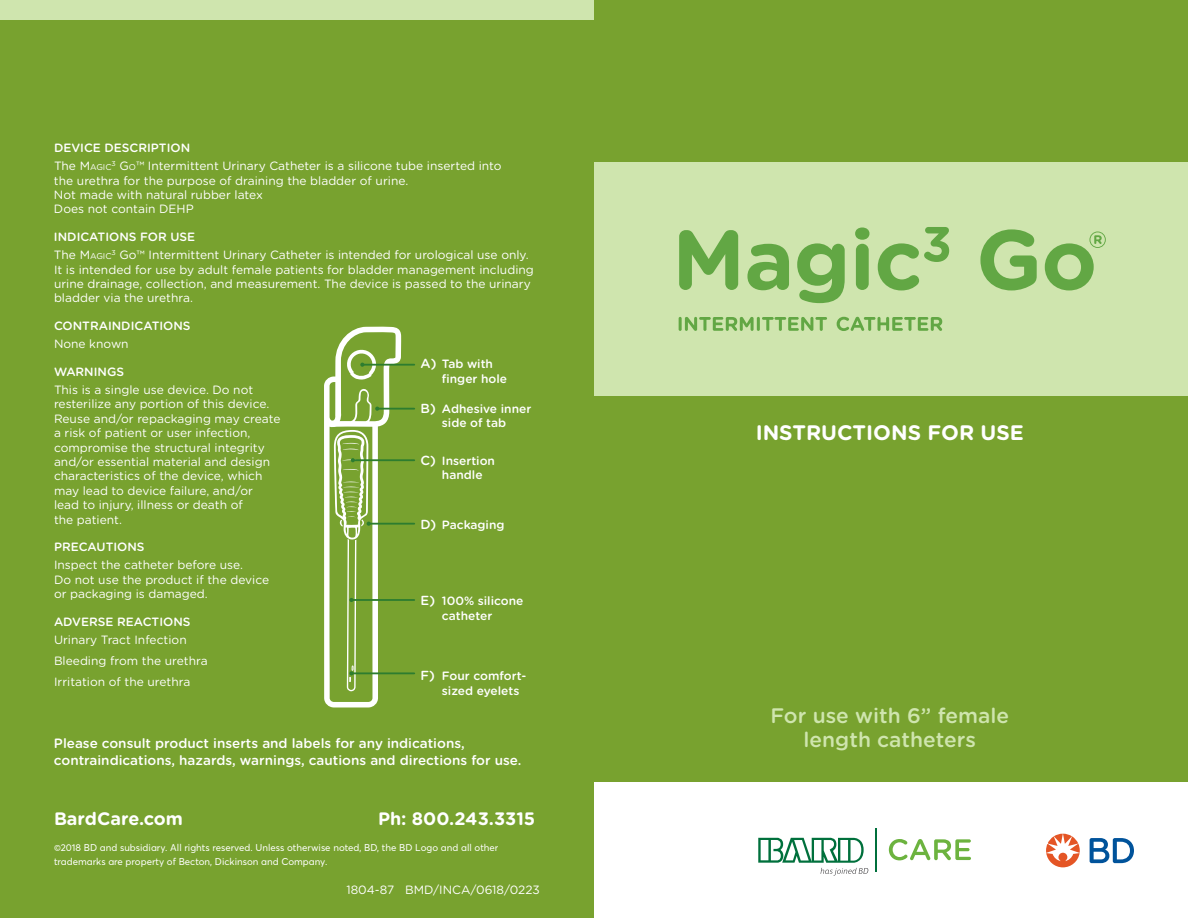
<style>
.page{position:relative;width:1188px;height:918px;background:#fff}
.page>*{position:absolute;margin:0;border:0;box-sizing:border-box;transform-origin:0 0}
.t1{font:500 21px/24px "Gotham Rounded";color:#cfe5ae;text-align:center}
.t2{font:700 21px "Gotham Rounded";color:#fff}
.t3{font:700 18px "Gotham Rounded";color:#fff}
.t4{font:500 13.5px/16.2px "Gotham Rounded";color:#fff}
.t5{font:12px/14.4px "Gotham Rounded";color:#fff}
.t6{font:500 12px/14.4px "Gotham Rounded";color:#fff}
.t7{font:9.75px/14.4px "Averta";color:#fff}
.t8{font:8.4px "Gotham Rounded";color:#fff}
.s1{font-size:12px}
.s2{font-style:inherit}
.s3{font-size:8.4px}
.s4{font-size:13.05px}
</style>
<div class="page">
<div style="left:0;top:0;width:594px;height:918px;background:#78a22f"></div>
<div style="left:0;top:0;width:1188px;height:20px;background:#cfe5ae"></div>
<hr style="left:362px;top:364px;width:52px;height:2px;background:#2d7d2f">
<hr style="left:377px;top:408px;width:37px;height:2px;background:#2d7d2f">
<hr style="left:353px;top:459px;width:61px;height:2px;background:#2d7d2f">
<hr style="left:369px;top:523px;width:45px;height:2px;background:#2d7d2f">
<hr style="left:351px;top:599px;width:63px;height:2px;background:#2d7d2f">
<hr style="left:351px;top:672px;width:63px;height:2px;background:#2d7d2f">
<svg style="left:324px;top:327px;width:77px;height:380px"></svg>
<div style="left:594px;top:0;width:594px;height:782px;background:#78a22f"></div>
<div style="left:594px;top:162px;width:594px;height:234px;background:#cfe5ae"></div>
<svg style="left:679px;top:230px;width:59px;height:60px"></svg>
<svg style="left:747px;top:244px;width:42px;height:46px"></svg>
<svg style="left:797px;top:243px;width:48px;height:60px"></svg>
<svg style="left:855px;top:227px;width:14px;height:63px"></svg>
<svg style="left:878px;top:227px;width:71px;height:63px"></svg>
<svg style="left:980px;top:229px;width:57px;height:61px"></svg>
<hr style="left:679px;top:317px;width:3px;height:14px;background:#62a744;border-radius:2px">
<svg style="left:685px;top:317px;width:69px;height:14px"></svg>
<hr style="left:757px;top:317px;width:3px;height:14px;background:#62a744;border-radius:2px">
<svg style="left:762px;top:317px;width:65px;height:14px"></svg>
<svg style="left:837px;top:317px;width:105px;height:14px"></svg>
<svg style="left:1045px;top:232px;width:61px;height:58px"></svg>
<svg style="left:1090px;top:838px;width:44px;height:25px"></svg>
<svg style="left:1046px;top:834px;width:34px;height:33px"></svg>
<svg style="left:889px;top:839px;width:82px;height:21px"></svg>
<svg style="left:758px;top:838px;width:110px;height:38px"></svg>
<hr style="left:875px;top:828px;width:1px;height:44px;background:#00703c">
<p class="t6" style="left:54px;top:141px;width:138px">DEVICE DESCRIPTION</p>
<p class="t8" style="left:54px;top:163px;width:59px"><span class="s1">The</span> <span class="s1">M</span>AGIC</p>
<p class="t5" style="left:54px;top:159px;width:449px;text-indent:58px"><sup>3</sup> <span class="s2">G</span><span class="s3">O</span><span class="s2">™</span> Intermittent Urinary Catheter is a silicone tube inserted into the urethra for the purpose of draining the bladder of urine.<br>Not made with natural rubber latex<br>Does not contain DEHP</p>
<p class="t6" style="left:54px;top:230px;width:143px">INDICATIONS FOR USE</p>
<p class="t8" style="left:54px;top:252px;width:59px"><span class="s1">The</span> <span class="s1">M</span>AGIC</p>
<p class="t5" style="left:54px;top:248px;width:481px;text-indent:58px"><sup>3</sup> Go™ Intermittent Urinary Catheter is intended for urological use only.<br>It is intended for use by adult female patients for bladder management including urine drainage, collection, and measurement. The device is passed to the urinary bladder via the urethra.</p>
<p class="t6" style="left:54px;top:319px;width:138px">CONTRAINDICATIONS</p>
<p class="t5" style="left:54px;top:337px;width:76px">None known</p>
<p class="t6" style="left:54px;top:365px;width:72px">WARNINGS</p>
<p class="t5" style="left:54px;top:383px;width:228px">This is a single use device. Do not resterilize any portion of this device.<br>Reuse and/or repackaging may create a risk of patient or user infection, compromise the structural integrity and/or essential material and design characteristics of the device, which may lead to device failure, and/or lead to injury, illness or death of<br>the patient.</p>
<p class="t6" style="left:54px;top:541px;width:92px">PRECAUTIONS</p>
<p class="t5" style="left:54px;top:559px;width:217px">Inspect the catheter before use.<br>Do not use the product if the device or packaging is damaged.</p>
<p class="t6" style="left:54px;top:615px;width:138px">ADVERSE REACTIONS</p>
<p class="t5" style="left:54px;top:630px;width:155px;line-height:21.1px">Urinary Tract Infection<br>Bleeding from the urethra<br>Irritation of the urethra</p>
<p class="t6" style="left:442px;top:357px;width:67px;text-indent:-21px"><span class="s4">A)</span> Tab with finger hole</p>
<p class="t6" style="left:421px;top:402px;width:112px;text-align:center"><span class="s4">B)</span> Adhesive inner side of tab</p>
<p class="t6" style="left:442px;top:454px;width:55px;text-indent:-21px"><span class="s4">C)</span> Insertion handle</p>
<p class="t6" style="left:421px;top:518px;width:85px"><span class="s4">D)</span> Packaging</p>
<p class="t6" style="left:442px;top:595px;width:83px;text-indent:-21px"><span class="s4">E)</span> 100% silicone catheter</p>
<p class="t6" style="left:442px;top:670px;width:86px;text-indent:-21px"><span class="s4">F)</span> Four comfort&shy;sized eyelets</p>
<p class="t4" style="left:54px;top:736px;width:469px">Please consult product inserts and labels for any indications, contraindications, hazards, warnings, cautions and directions for use.</p>
<h2 class="t3" style="left:54px;top:811px;width:131px">BardCare.com</h2>
<h2 class="t3" style="left:378px;top:811px;width:159px">Ph: 800.243.3315</h2>
<p class="t7" style="left:54px;top:841px;width:446px">©2018 BD and subsidiary. All rights reserved. Unless otherwise noted, BD, the BD Logo and all other trademarks are property of Becton, Dickinson and Company.</p>
<p class="t5" style="left:346px;top:883px;width:195px">1804-87 BMD/INCA/0618/0223</p>
<h1 class="t2" style="left:756px;top:423px;width:270px">INSTRUCTIONS FOR USE</h1>
<h1 class="t1" style="left:771px;top:705px;width:240px">For use with 6” female length catheters</h1>
</div>
